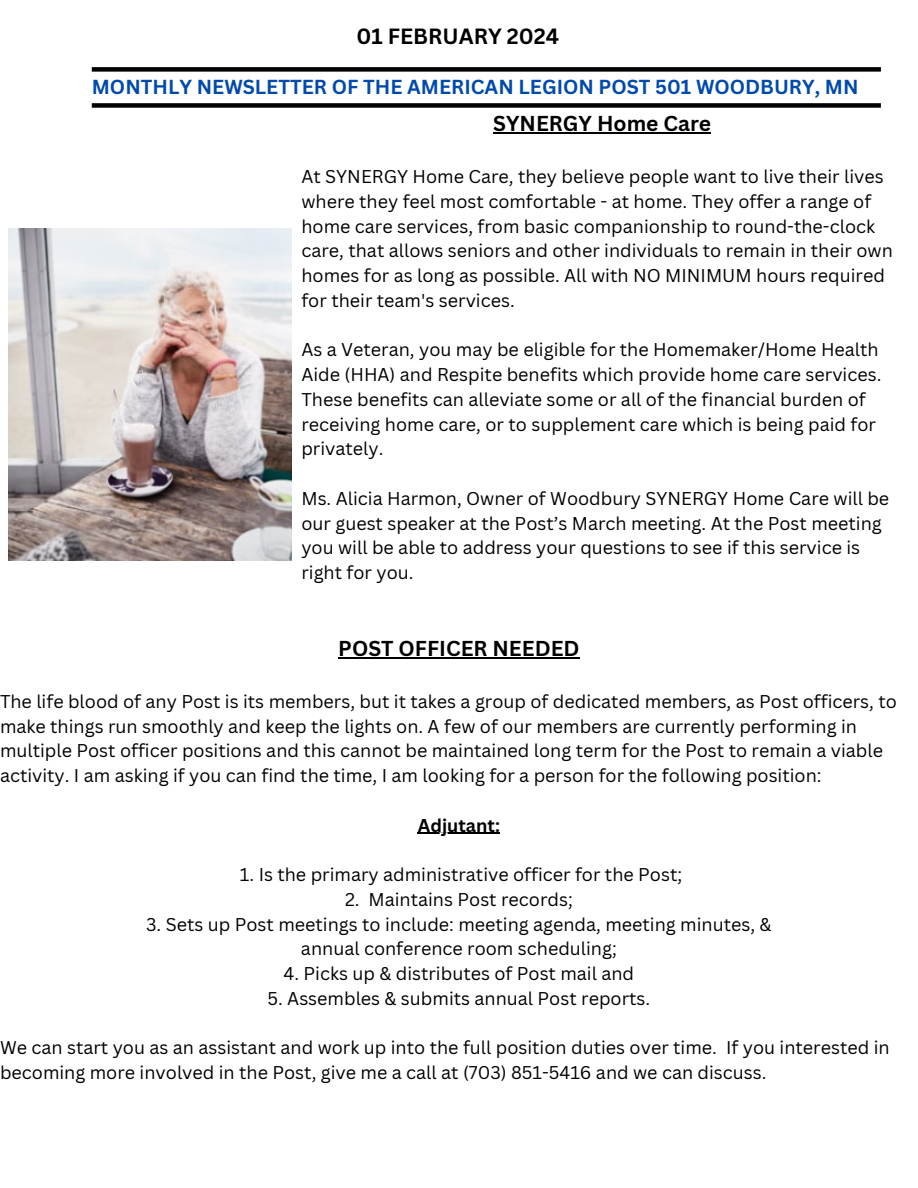
<style>
.page{position:relative;width:918px;height:1188px;background:#fff}
.page>*{position:absolute;margin:0;border:0;box-sizing:border-box;transform-origin:0 0}
.t1{font:700 21.45px "Canva Sans";color:#000}
.t2{font:700 21px "Canva Sans";color:#000}
.t3{font:700 19.8px "Canva Sans";color:#004aad}
.t4{font:18px/24.8px "Canva Sans";color:#000}
.t5{font:700 18px "Canva Sans";color:#000}
</style>
<div class="page">
<div style="left:92px;top:67px;width:789px;height:5px;background:#000"></div>
<div style="left:92px;top:103px;width:789px;height:5px;background:#000"></div>
<img style="left:8px;top:229px;width:284px;height:332px">
<hr style="left:338px;top:657px;width:242px;height:1px;background:#000">
<hr style="left:418px;top:833px;width:82px;height:1px;background:#000">
<hr style="left:493px;top:133px;width:218px;height:1px;background:#000">
<h1 class="t1" style="left:356px;top:21px;width:204px">01 FEBRUARY 2024</h1>
<h1 class="t3" style="left:92px;top:73px;width:768px">MONTHLY NEWSLETTER OF THE AMERICAN LEGION POST 501 WOODBURY, MN</h1>
<p class="t2" style="left:493px;top:109px;width:219px">SYNERGY Home Care</p>
<h2 class="t4" style="left:301px;top:164px;width:593px">At SYNERGY Home Care, they believe people want to live their lives where they feel most comfortable - at home. They offer a range of home care services, from basic companionship to round-the-clock care, that allows seniors and other individuals to remain in their own homes for as long as possible. All with NO MINIMUM hours required for their team's services.</h2>
<p class="t4" style="left:301px;top:337px;width:582px">As a Veteran, you may be eligible for the Homemaker/Home Health Aide (HHA) and Respite benefits which provide home care services.<br>These benefits can alleviate some or all of the financial burden of receiving home care, or to supplement care which is being paid for privately.</p>
<p class="t4" style="left:301px;top:486px;width:589px">Ms. Alicia Harmon, Owner of Woodbury SYNERGY Home Care will be our guest speaker at the Post’s March meeting. At the Post meeting you will be able to address your questions to see if this service is right for you.</p>
<p class="t2" style="left:338px;top:634px;width:243px">POST OFFICER NEEDED</p>
<p class="t4" style="left:0;top:689px;width:898px">The life blood of any Post is its members, but it takes a group of dedicated members, as Post officers, to make things run smoothly and keep the lights on. A few of our members are currently performing in multiple Post officer positions and this cannot be maintained long term for the Post to remain a viable activity. I am asking if you can find the time, I am looking for a person for the following position:</p>
<p class="t5" style="left:418px;top:813px;width:84px">Adjutant:</p>
<p class="t4" style="left:240px;top:862px;width:444px">1. Is the primary administrative officer for the Post;</p>
<p class="t4" style="left:345px;top:887px;width:229px">2. Maintains Post records;</p>
<p class="t4" style="left:146px;top:911px;width:627px;text-align:center">3. Sets up Post meetings to include: meeting agenda, meeting minutes, &amp; annual conference room scheduling;</p>
<p class="t4" style="left:284px;top:961px;width:352px">4. Picks up &amp; distributes of Post mail and</p>
<p class="t4" style="left:268px;top:986px;width:384px">5. Assembles &amp; submits annual Post reports.</p>
<p class="t4" style="left:0;top:1035px;width:891px">We can start you as an assistant and work up into the full position duties over time. If you interested in becoming more involved in the Post, give me a call at (703) 851-5416 and we can discuss.</p>
</div>
